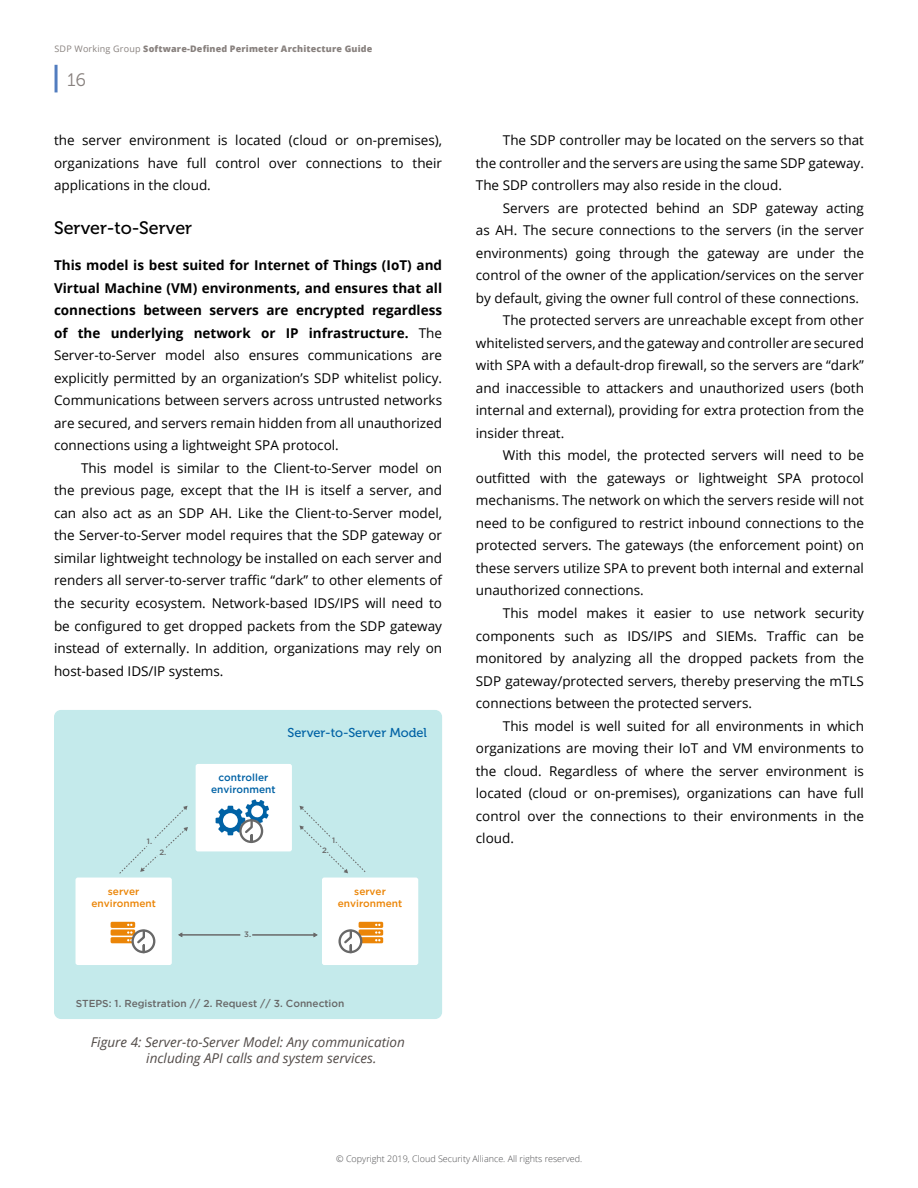
<style>
.page{position:relative;width:918px;height:1188px;background:#fff}
.page>*{position:absolute;margin:0;border:0;box-sizing:border-box;transform-origin:0 0}
.t1{font:18px "Museo 500";color:#000}
.t2{font:18px "Museo 300";color:#88817e}
.t3{font:13.5px/22.5px "Open Sans";color:#000;text-align:justify}
.t4{font:italic 13.5px/16.5px "Open Sans";color:#524b48}
.t5{font:12.9px "Museo 500";color:#0062a5}
.t6{font:500 10.05px "Gotham";color:#686868}
.t7{font:500 10.05px/12.1px "Gotham";color:#eb8507;text-align:center}
.t8{font:500 10.05px/12.1px "Gotham";color:#0062a5;text-align:center}
.t9{font:800 9px "Open Sans";letter-spacing:.02em;color:#88817e}
.t10{font:300 9px "Open Sans";color:#4d4d4f}
.t11{font:500 7.8px "Gotham";color:#686868}
.s1{font-weight:400}
.s2{font-weight:700}
</style>
<div class="page">
<hr style="left:55px;top:65px;width:3px;height:27px;background:#527dbf">
<div style="left:54px;top:710px;width:388px;height:309px;background:#c4eaeb;border-radius:7px"></div>
<div style="left:196px;top:764px;width:96px;height:87px;background:#fff;border-radius:2px"></div>
<div style="left:239px;top:819px;width:24px;height:24px;border:2px solid #686868;border-radius:50%"></div>
<svg style="left:216px;top:799px;width:53px;height:43px"></svg>
<div style="left:322px;top:878px;width:96px;height:87px;background:#fff;border-radius:2px"></div>
<svg style="left:359px;top:922px;width:24px;height:21px"></svg>
<svg style="left:340px;top:930px;width:21px;height:22px"></svg>
<div style="left:338px;top:929px;width:24px;height:24px;border:2px solid #686868;border-radius:50%"></div>
<svg style="left:342px;top:929px;width:11px;height:23px"></svg>
<div style="left:76px;top:878px;width:96px;height:87px;background:#fff;border-radius:2px"></div>
<svg style="left:133px;top:930px;width:21px;height:22px"></svg>
<div style="left:131px;top:929px;width:24px;height:24px;border:2px solid #686868;border-radius:50%"></div>
<svg style="left:111px;top:922px;width:35px;height:30px"></svg>
<svg style="left:300px;top:806px;width:66px;height:67px"></svg>
<div style="left:329px;top:836px;width:11px;height:10px;background:#c4eaeb;border-radius:50%"></div>
<svg style="left:119px;top:806px;width:69px;height:68px"></svg>
<div style="left:144px;top:836px;width:11px;height:11px;background:#c4eaeb;border-radius:50%"></div>
<hr style="left:182px;top:934px;width:132px;height:1px;background:#686868">
<svg style="left:314px;top:933px;width:4px;height:4px"></svg>
<svg style="left:178px;top:933px;width:4px;height:4px"></svg>
<div style="left:240px;top:929px;width:12px;height:12px;background:#c4eaeb;border-radius:50%"></div>
<p class="t9" style="left:55px;top:42px;width:319px"><span class="s1">SDP Working Group</span> Software-Defined Perimeter Architecture Guide</p>
<h1 class="t2" style="left:67px;top:71px;width:20px">16</h1>
<p class="t3" style="left:54px;top:129px;width:390px">the server environment is located (cloud or on-premises), organizations have full control over connections to their applications in the cloud.</p>
<h1 class="t1" style="left:54px;top:218px;width:140px">Server-to-Server</h1>
<p class="t3" style="left:54px;top:254px;width:390px"><span class="s2">This model is best suited for Internet of Things (IoT) and Virtual Machine (VM) environments, and ensures that all connections between servers are encrypted regardless of the underlying network or IP infrastructure.</span> The Server-to-Server model also ensures communications are explicitly permitted by an organization’s SDP whitelist policy.<br>Communications between servers across untrusted networks are secured, and servers remain hidden from all unauthorized connections using a lightweight SPA protocol.</p>
<p class="t3" style="left:54px;top:456px;width:390px;text-indent:27px">This model is similar to the Client-to-Server model on the previous page, except that the IH is itself a server, and can also act as an SDP AH. Like the Client-to-Server model, the Server-to-Server model requires that the SDP gateway or similar lightweight technology be installed on each server and renders all server-to-server traffic “dark” to other elements of the security ecosystem. Network-based IDS/IPS will need to be configured to get dropped packets from the SDP gateway instead of externally. In addition, organizations may rely on host-based IDS/IP systems.</p>
<p class="t5" style="left:288px;top:726px;width:141px">Server-to-Server Model</p>
<p class="t8" style="left:211px;top:771px;width:66px">controller environment</p>
<p class="t11" style="left:147px;top:836px;width:7px">1.</p>
<p class="t11" style="left:332px;top:836px;width:7px">1.</p>
<p class="t11" style="left:159px;top:847px;width:8px">2.</p>
<p class="t7" style="left:91px;top:885px;width:66px">server environment</p>
<p class="t11" style="left:244px;top:930px;width:8px">3.</p>
<p class="t11" style="left:322px;top:846px;width:8px">2.</p>
<p class="t7" style="left:338px;top:885px;width:66px">server environment</p>
<p class="t6" style="left:76px;top:997px;width:270px">STEPS: 1. Registration // 2. Request // 3. Connection</p>
<p class="t4" style="left:146px;top:1033px;width:260px;text-indent:-55px">Figure 4: Server-to-Server Model: Any communication including API calls and system services.</p>
<p class="t3" style="left:476px;top:129px;width:390px;text-indent:27px">The SDP controller may be located on the servers so that the controller and the servers are using the same SDP gateway.<br>The SDP controllers may also reside in the cloud.</p>
<p class="t3" style="left:503px;top:196px;width:363px">Servers are protected behind an SDP gateway acting</p>
<p class="t3" style="left:476px;top:219px;width:390px">as AH. The secure connections to the servers (in the server</p>
<p class="t3" style="left:476px;top:241px;width:390px">environments) going through the gateway are under the</p>
<p class="t3" style="left:476px;top:264px;width:390px">control of the owner of the application/services on the server</p>
<p class="t3" style="left:476px;top:286px;width:385px">by default, giving the owner full control of these connections.</p>
<p class="t3" style="left:503px;top:309px;width:363px">The protected servers are unreachable except from other</p>
<p class="t3" style="left:476px;top:331px;width:390px">whitelisted servers, and the gateway and controller are secured</p>
<p class="t3" style="left:476px;top:354px;width:390px">with SPA with a default-drop firewall, so the servers are “dark”</p>
<p class="t3" style="left:476px;top:376px;width:390px">and inaccessible to attackers and unauthorized users (both</p>
<p class="t3" style="left:476px;top:399px;width:390px">internal and external), providing for extra protection from the</p>
<p class="t3" style="left:476px;top:421px;width:90px">insider threat.</p>
<p class="t3" style="left:503px;top:444px;width:363px">With this model, the protected servers will need to be</p>
<p class="t3" style="left:476px;top:466px;width:390px">outfitted with the gateways or lightweight SPA protocol</p>
<p class="t3" style="left:476px;top:489px;width:390px">mechanisms. The network on which the servers reside will not</p>
<p class="t3" style="left:476px;top:511px;width:390px">need to be configured to restrict inbound connections to the</p>
<p class="t3" style="left:476px;top:534px;width:390px">protected servers. The gateways (the enforcement point) on</p>
<p class="t3" style="left:476px;top:556px;width:390px">these servers utilize SPA to prevent both internal and external</p>
<p class="t3" style="left:476px;top:579px;width:169px">unauthorized connections.</p>
<p class="t3" style="left:503px;top:602px;width:363px">This model makes it easier to use network security</p>
<p class="t3" style="left:476px;top:624px;width:390px">components such as IDS/IPS and SIEMs. Traffic can be</p>
<p class="t3" style="left:476px;top:647px;width:390px">monitored by analyzing all the dropped packets from the</p>
<p class="t3" style="left:476px;top:669px;width:390px">SDP gateway/protected servers, thereby preserving the mTLS</p>
<p class="t3" style="left:476px;top:692px;width:278px">connections between the protected servers.</p>
<p class="t3" style="left:503px;top:714px;width:363px">This model is well suited for all environments in which</p>
<p class="t3" style="left:476px;top:737px;width:390px">organizations are moving their IoT and VM environments to</p>
<p class="t3" style="left:476px;top:759px;width:390px">the cloud. Regardless of where the server environment is</p>
<p class="t3" style="left:476px;top:782px;width:390px">located (cloud or on-premises), organizations can have full</p>
<p class="t3" style="left:476px;top:804px;width:390px">control over the connections to their environments in the</p>
<p class="t3" style="left:476px;top:827px;width:40px">cloud.</p>
<p class="t10" style="left:336px;top:1153px;width:248px">© Copyright 2019, Cloud Security Alliance. All rights reserved.</p>
</div>
